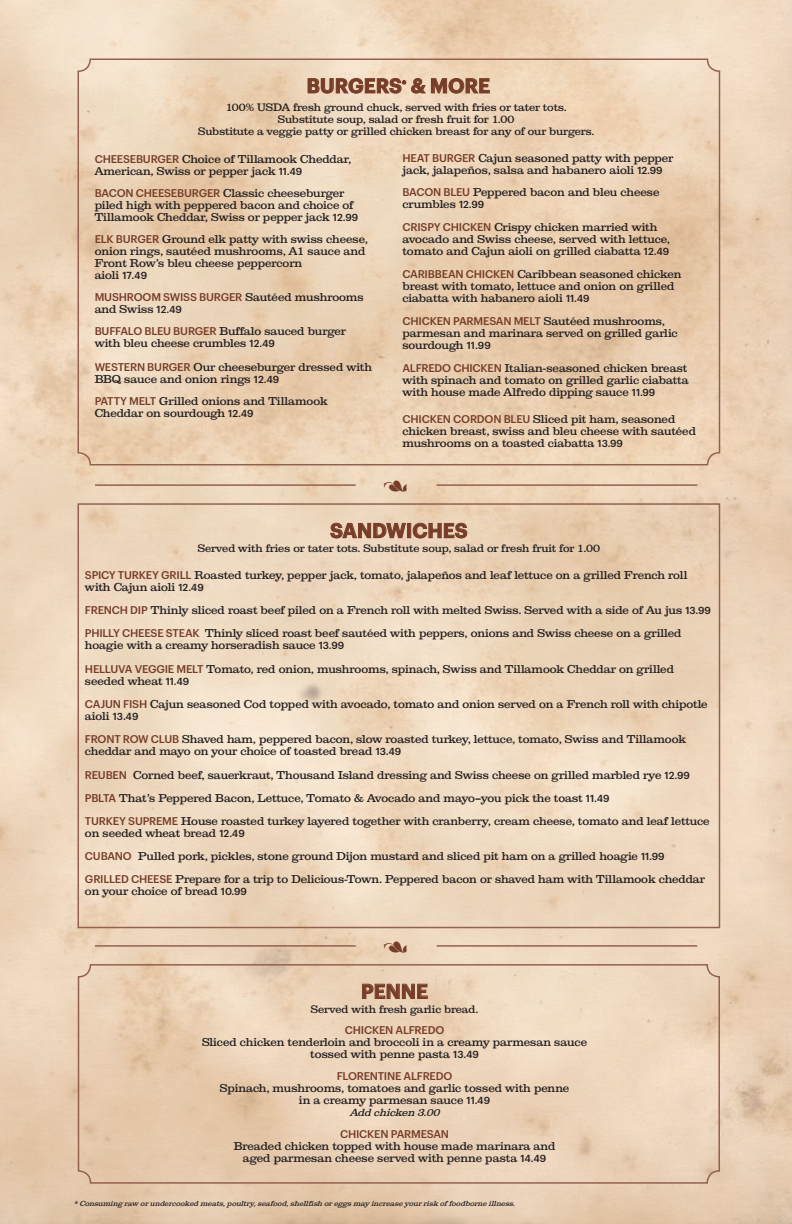
<style>
.page{position:relative;width:792px;height:1224px;background:#fff}
.page>*{position:absolute;margin:0;border:0;box-sizing:border-box;transform-origin:0 0}
.t1{font:600 20px "Graphik";letter-spacing:.005em;color:#773d29}
.t2{font:11px/12px "Clarxndon";color:#231f20}
.t3{font:10.5px/12px "Clarxndon";color:#231f20;text-align:center}
.t4{font:italic 10px "Clarxndon";color:#231f20}
.t5{font:italic 7px "Clarxndon";letter-spacing:.005em;color:#231f20}
.s1{font-family:"Graphik";font-weight:500;color:#773d29}
.s2{font-family:"Graphik";font-weight:500;font-size:10px}
</style>
<div class="page">
<img style="left:0;top:0;width:792px;height:1224px">
<div style="left:78px;top:58px;width:642px;height:407px;border:2px solid #946150;border-radius:12px"></div>
<div style="left:78px;top:503px;width:642px;height:425px;border:2px solid #946150"></div>
<div style="left:78px;top:964px;width:642px;height:220px;border:2px solid #946150;border-radius:12px"></div>
<hr style="left:95px;top:484px;width:261px;height:2px;background:#946150">
<hr style="left:95px;top:945px;width:261px;height:2px;background:#946150">
<hr style="left:437px;top:484px;width:260px;height:2px;background:#946150">
<hr style="left:437px;top:945px;width:260px;height:2px;background:#946150">
<svg style="left:384px;top:481px;width:24px;height:11px"></svg>
<svg style="left:384px;top:941px;width:24px;height:12px"></svg>
<p class="t1" style="left:307px;top:70px;width:185px">BURGERS<sup>*</sup> &amp; MORE</p>
<p class="t3" style="left:198px;top:101px;width:398px">100% USDA fresh ground chuck, served with fries or tater tots.<br>Substitute soup, salad or fresh fruit for 1.00<br>Substitute a veggie patty or grilled chicken breast for any of our burgers.</p>
<p class="t2" style="left:402px;top:153px;width:272px"><span class="s1">HEAT BURGER</span> Cajun seasoned patty with pepper jack, jalapeños, salsa and habanero aioli <span class="s2">12.99</span></p>
<p class="t2" style="left:402px;top:187px;width:258px"><span class="s1">BACON BLEU</span> Peppered bacon and bleu cheese crumbles <span class="s2">12.99</span></p>
<p class="t2" style="left:402px;top:222px;width:269px"><span class="s1">CRISPY CHICKEN</span> Crispy chicken married with avocado and Swiss cheese, served with lettuce, tomato and Cajun aioli on grilled ciabatta <span class="s2">12.49</span></p>
<p class="t2" style="left:402px;top:269px;width:280px"><span class="s1">CARIBBEAN CHICKEN</span> Caribbean seasoned chicken breast with tomato, lettuce and onion on grilled ciabatta with habanero aioli <span class="s2">11.49</span></p>
<p class="t2" style="left:402px;top:316px;width:277px"><span class="s1">CHICKEN PARMESAN MELT</span> Sautéed mushrooms, parmesan and marinara served on grilled garlic sourdough <span class="s2">11.99</span></p>
<p class="t2" style="left:402px;top:363px;width:288px"><span class="s1">ALFREDO CHICKEN</span> Italian-seasoned chicken breast with spinach and tomato on grilled garlic ciabatta with house made Alfredo dipping sauce <span class="s2">11.99</span></p>
<p class="t2" style="left:402px;top:414px;width:295px"><span class="s1">CHICKEN CORDON BLEU</span> Sliced pit ham, seasoned chicken breast, swiss and bleu cheese with sautéed mushrooms on a toasted ciabatta <span class="s2">13.99</span></p>
<p class="t2" style="left:95px;top:153px;width:258px"><span class="s1">CHEESEBURGER</span> Choice of Tillamook Cheddar,<br>American, Swiss or pepper jack <span class="s2">11.49</span></p>
<p class="t2" style="left:95px;top:187px;width:265px"><span class="s1">BACON CHEESEBURGER</span> Classic cheeseburger piled high with peppered bacon and choice of<br>Tillamook Cheddar, Swiss or pepper jack <span class="s2">12.99</span></p>
<p class="t2" style="left:95px;top:233px;width:275px"><span class="s1">ELK BURGER</span> Ground elk patty with swiss cheese, onion rings, sautéed mushrooms, A1 sauce and Front Row’s bleu cheese peppercorn<br>aioli <span class="s2">17.49</span></p>
<p class="t2" style="left:95px;top:291px;width:270px"><span class="s1">MUSHROOM SWISS BURGER</span> Sautéed mushrooms and Swiss <span class="s2">12.49</span></p>
<p class="t2" style="left:95px;top:325px;width:253px"><span class="s1">BUFFALO BLEU BURGER</span> Buffalo sauced burger with bleu cheese crumbles <span class="s2">12.49</span></p>
<p class="t2" style="left:95px;top:361px;width:279px"><span class="s1">WESTERN BURGER</span> Our cheeseburger dressed with<br>BBQ sauce and onion rings <span class="s2">12.49</span></p>
<p class="t2" style="left:95px;top:395px;width:234px"><span class="s1">PATTY MELT</span> Grilled onions and Tillamook<br>Cheddar on sourdough <span class="s2">12.49</span></p>
<p class="t1" style="left:330px;top:515px;width:139px">SANDWICHES</p>
<p class="t3" style="left:198px;top:542px;width:404px">Served with fries or tater tots. Substitute soup, salad or fresh fruit for 1.00</p>
<p class="t2" style="left:85px;top:569px;width:604px"><span class="s1">SPICY TURKEY GRILL</span> Roasted turkey, pepper jack, tomato, jalapeños and leaf lettuce on a grilled French roll with Cajun aioli <span class="s2">12.49</span></p>
<p class="t2" style="left:85px;top:598px;width:627px;line-height:23px"><span class="s1">FRENCH DIP</span> Thinly sliced roast beef piled on a French roll with melted Swiss. Served with a side of Au jus <span class="s2">13.99<br></span><span class="s1">PHILLY CHEESE STEAK</span> Thinly sliced roast beef sautéed with peppers, onions and Swiss cheese on a grilled</p>
<p class="t2" style="left:85px;top:633px;width:591px;line-height:24px">hoagie with a creamy horseradish sauce <span class="s2">13.99<br></span><span class="s1">HELLUVA VEGGIE MELT</span> Tomato, red onion, mushrooms, spinach, Swiss and Tillamook Cheddar on grilled</p>
<p class="t2" style="left:85px;top:669px;width:624px;line-height:23px">seeded wheat <span class="s2">11.49<br></span><span class="s1">CAJUN FISH</span> Cajun seasoned Cod topped with avocado, tomato and onion served on a French roll with chipotle</p>
<p class="t2" style="left:85px;top:704px;width:603px;line-height:23px">aioli <span class="s2">13.49<br></span><span class="s1">FRONT ROW CLUB</span> Shaved ham, peppered bacon, slow roasted turkey, lettuce, tomato, Swiss and Tillamook</p>
<p class="t2" style="left:85px;top:739px;width:606px;line-height:24px">cheddar and mayo on your choice of toasted bread <span class="s2">13.49<br></span><span class="s1">REUBEN</span> Corned beef, sauerkraut, Thousand Island dressing and Swiss cheese on grilled marbled rye <span class="s2">12.99</span></p>
<p class="t2" style="left:85px;top:786px;width:626px;line-height:23px"><span class="s1">PBLTA</span> That’s Peppered Bacon, Lettuce, Tomato &amp; Avocado and mayo—you pick the toast <span class="s2">11.49<br></span><span class="s1">TURKEY SUPREME</span> House roasted turkey layered together with cranberry, cream cheese, tomato and leaf lettuce</p>
<p class="t2" style="left:85px;top:821px;width:622px;line-height:23px">on seeded wheat bread <span class="s2">12.49<br></span><span class="s1">CUBANO</span> Pulled pork, pickles, stone ground Dijon mustard and sliced pit ham on a grilled hoagie <span class="s2">11.99<br></span><span class="s1">GRILLED CHEESE</span> Prepare for a trip to Delicious-Town. Peppered bacon or shaved ham with Tillamook cheddar</p>
<p class="t2" style="left:85px;top:885px;width:163px">on your choice of bread <span class="s2">10.99</span></p>
<p class="t1" style="left:361px;top:976px;width:68px">PENNE</p>
<p class="t3" style="left:311px;top:1003px;width:169px">Served with fresh garlic bread.</p>
<p class="t2" style="left:202px;top:1024px;width:387px;text-align:center"><span class="s1">CHICKEN ALFREDO<br></span>Sliced chicken tenderloin and broccoli in a creamy parmesan sauce tossed with penne pasta <span class="s2">13.49</span></p>
<p class="t2" style="left:220px;top:1070px;width:351px;text-align:center"><span class="s1">FLORENTINE ALFREDO<br></span>Spinach, mushrooms, tomatoes and garlic tossed with penne in a creamy parmesan sauce <span class="s2">11.49</span></p>
<p class="t4" style="left:350px;top:1106px;width:94px">Add chicken 3.00</p>
<p class="t2" style="left:234px;top:1128px;width:323px;text-align:center"><span class="s1">CHICKEN PARMESAN<br></span>Breaded chicken topped with house made marinara and aged parmesan cheese served with penne pasta <span class="s2">14.49</span></p>
<p class="t5" style="left:74px;top:1199px;width:445px">*Consuming raw orundercooked meats,poultry,seafood,shellfish oreggsmay increaseyourrisk of foodborneillness.</p>
</div>
